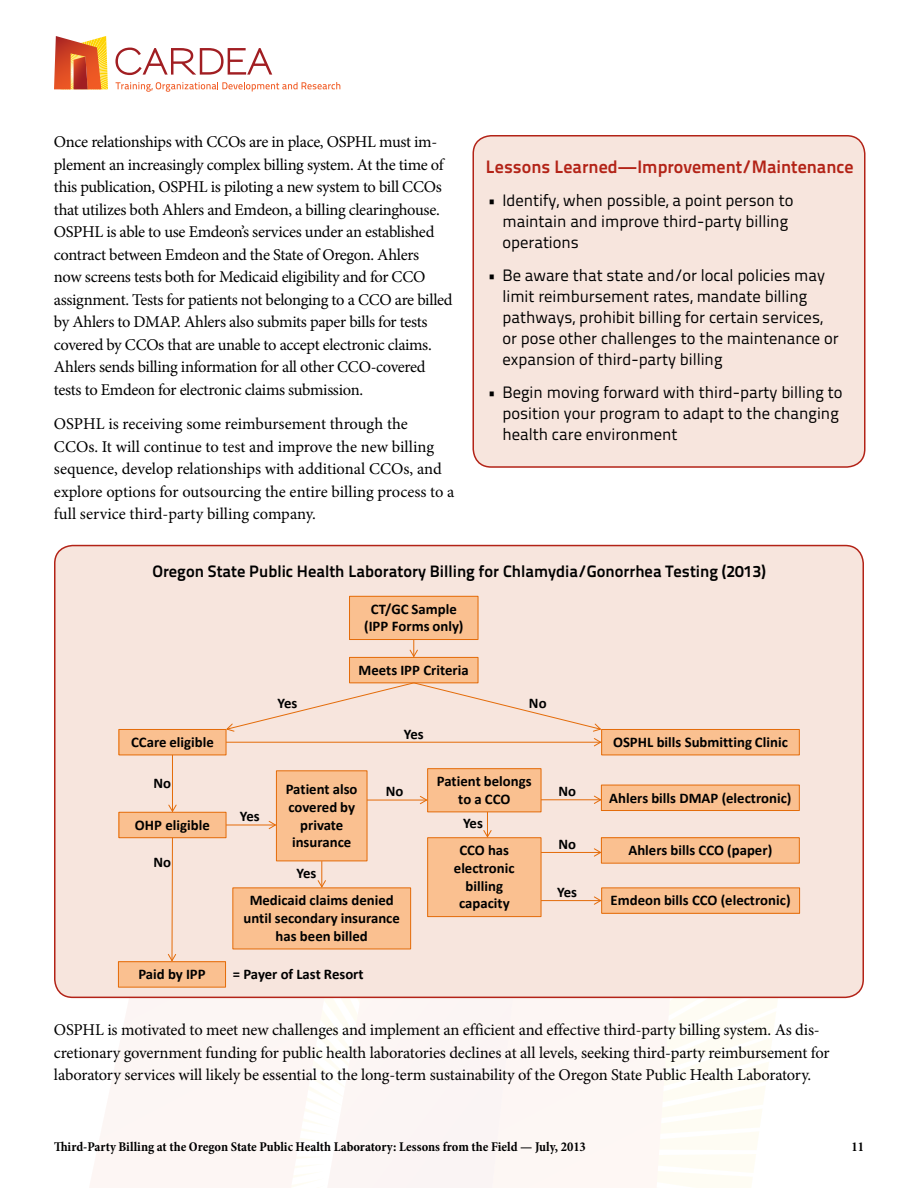
<style>
.page{position:relative;width:918px;height:1188px;background:#fff}
.page>*{position:absolute;margin:0;border:0;box-sizing:border-box;transform-origin:0 0}
.t1{font:700 18px "Titillium Text 22 L";color:#b32317}
.t2{font:16.5px/22.5px "Minion Pro";letter-spacing:-.015em;color:#000}
.t3{font:16.5px/21px "Titillium Text 22 L";color:#000}
.t4{font:700 16.5px "Titillium Text 22 L";color:#000}
.t5{font:700 14.7px/17.7px "Calibri";color:#000;text-align:center}
.t6{font:700 condensed 13.5px "Minion Pro";color:#000}
</style>
<div class="page">
<svg style="left:54px;top:984px;width:113px;height:204px"></svg>
<svg style="left:54px;top:36px;width:54px;height:53px;background:#df773f"></svg>
<svg style="left:115px;top:48px;width:157px;height:27px"></svg>
<svg style="left:116px;top:82px;width:224px;height:10px"></svg>
<div style="left:473px;top:136px;width:392px;height:331px;background:#f7e5dd;border-radius:18px"></div>
<div style="left:472px;top:135px;width:394px;height:333px;border:2px solid #b32317;border-radius:18px"></div>
<div style="left:55px;top:546px;width:808px;height:451px;background:#f7e5dd;border-radius:18px"></div>
<div style="left:350px;top:657px;width:128px;height:26px;background:#fac090"></div>
<div style="left:349px;top:657px;width:130px;height:26px;border:1px solid #e46c0a"></div>
<div style="left:119px;top:729px;width:107px;height:26px;background:#fac090"></div>
<div style="left:118px;top:729px;width:109px;height:26px;border:1px solid #e46c0a"></div>
<div style="left:602px;top:729px;width:197px;height:26px;background:#fac090"></div>
<div style="left:601px;top:729px;width:199px;height:26px;border:1px solid #e46c0a"></div>
<div style="left:119px;top:812px;width:107px;height:26px;background:#fac090"></div>
<div style="left:118px;top:812px;width:109px;height:26px;border:1px solid #e46c0a"></div>
<div style="left:118px;top:962px;width:108px;height:25px;background:#fac090"></div>
<div style="left:118px;top:961px;width:108px;height:27px;border:1px solid #e46c0a"></div>
<svg style="left:409px;top:640px;width:10px;height:18px"></svg>
<div style="left:350px;top:596px;width:128px;height:44px;background:#fac090"></div>
<div style="left:349px;top:596px;width:130px;height:44px;border:1px solid #e46c0a"></div>
<div style="left:601px;top:785px;width:198px;height:26px;background:#fac090"></div>
<div style="left:601px;top:785px;width:199px;height:26px;border:1px solid #e46c0a"></div>
<div style="left:601px;top:838px;width:198px;height:25px;background:#fac090"></div>
<div style="left:602px;top:888px;width:198px;height:25px;background:#fac090"></div>
<svg style="left:167px;top:682px;width:618px;height:506px"></svg>
<p class="t2" style="left:54px;top:131px;width:400px">Once relationships with CCOs are in place, OSPHL must im&shy;plement an increasingly complex billing system. At the time of this publication, OSPHL is piloting a new system to bill CCOs that utilizes both Ahlers and Emdeon, a billing clearinghouse.<br>OSPHL is able to use Emdeon’s services under an established contract between Emdeon and the State of Oregon. Ahlers<br>now screens tests both for Medicaid eligibility and for CCO assignment. Tests for patients not belonging to a CCO are billed by Ahlers to DMAP. Ahlers also submits paper bills for tests covered by CCOs that are unable to accept electronic claims.<br>Ahlers sends billing information for all other CCO-covered tests to Emdeon for electronic claims submission.</p>
<p class="t2" style="left:54px;top:413px;width:402px">OSPHL is receiving some reimbursement through the CCOs. It will continue to test and improve the new billing sequence, develop relationships with additional CCOs, and explore options for outsourcing the entire billing process to a full service third-party billing company.</p>
<p class="t1" style="left:486px;top:153px;width:369px">Lessons Learned—Improvement/Maintenance</p>
<p class="t3" style="left:502px;top:189px;width:293px;text-indent:-15px">• Identify, when possible, a point person to maintain and improve third-party billing operations</p>
<p class="t3" style="left:502px;top:264px;width:338px;text-indent:-15px">• Be aware that state and/or local policies may limit reimbursement rates, mandate billing pathways, prohibit billing for certain services, or pose other challenges to the maintenance or expansion of third-party billing</p>
<p class="t3" style="left:502px;top:381px;width:342px;text-indent:-15px">• Begin moving forward with third-party billing to position your program to adapt to the changing health care environment</p>
<p class="t4" style="left:152px;top:558px;width:615px">Oregon State Public Health Laboratory Billing for Chlamydia/Gonorrhea Testing (2013)</p>
<p class="t5" style="left:183px;top:562px;width:524px">Oregon State Public Health Laboratory Billing for Chlamydia/Gonorrhea Testing (2013)</p>
<p class="t5" style="left:364px;top:600px;width:101px">CT/GC Sample (IPP Forms only)</p>
<p class="t5" style="left:359px;top:661px;width:112px">Meets IPP Criteria</p>
<p class="t5" style="left:278px;top:694px;width:21px">Yes</p>
<p class="t5" style="left:529px;top:695px;width:19px">No</p>
<p class="t5" style="left:131px;top:733px;width:84px">CCare eligible</p>
<p class="t5" style="left:404px;top:725px;width:21px">Yes</p>
<p class="t5" style="left:613px;top:733px;width:176px">OSPHL bills Submitting Clinic</p>
<p class="t5" style="left:154px;top:775px;width:19px">No</p>
<p class="t5" style="left:135px;top:816px;width:76px">OHP eligible</p>
<p class="t5" style="left:154px;top:853px;width:19px">No</p>
<p class="t5" style="left:286px;top:781px;width:73px">Patient also covered by private insurance</p>
<p class="t5" style="left:386px;top:783px;width:19px">No</p>
<p class="t5" style="left:437px;top:772px;width:96px">Patient belongs to a CCO</p>
<p class="t5" style="left:240px;top:807px;width:21px">Yes</p>
<p class="t5" style="left:459px;top:809px;width:51px;line-height:27.3px;text-align:left">Yes<br>CCO has</p>
<p class="t5" style="left:454px;top:859px;width:62px">electronic billing capacity</p>
<p class="t5" style="left:297px;top:865px;width:21px">Yes</p>
<p class="t5" style="left:244px;top:892px;width:158px">Medicaid claims denied until secondary insurance has been billed</p>
<p class="t5" style="left:558px;top:783px;width:19px">No</p>
<p class="t5" style="left:558px;top:835px;width:19px">No</p>
<p class="t5" style="left:557px;top:883px;width:21px">Yes</p>
<p class="t5" style="left:609px;top:789px;width:184px">Ahlers bills DMAP (electronic)</p>
<p class="t5" style="left:628px;top:842px;width:145px">Ahlers bills CCO (paper)</p>
<p class="t5" style="left:611px;top:892px;width:182px">Emdeon bills CCO (electronic)</p>
<p class="t5" style="left:138px;top:965px;width:69px">Paid by IPP</p>
<p class="t5" style="left:233px;top:965px;width:132px">= Payer of Last Resort</p>
<p class="t2" style="left:54px;top:1019px;width:777px">OSPHL is motivated to meet new challenges and implement an efficient and effective third-party billing system. As dis&shy;cretionary government funding for public health laboratories declines at all levels, seeking third-party reimbursement for laboratory services will likely be essential to the long-term sustainability of the Oregon State Public Health Laboratory.</p>
<p class="t6" style="left:54px;top:1138px;width:533px">Third-Party Billing at the Oregon State Public Health Laboratory: Lessons from the Field — July, 2013</p>
<p class="t6" style="left:851px;top:1138px;width:14px">11</p>
</div>
